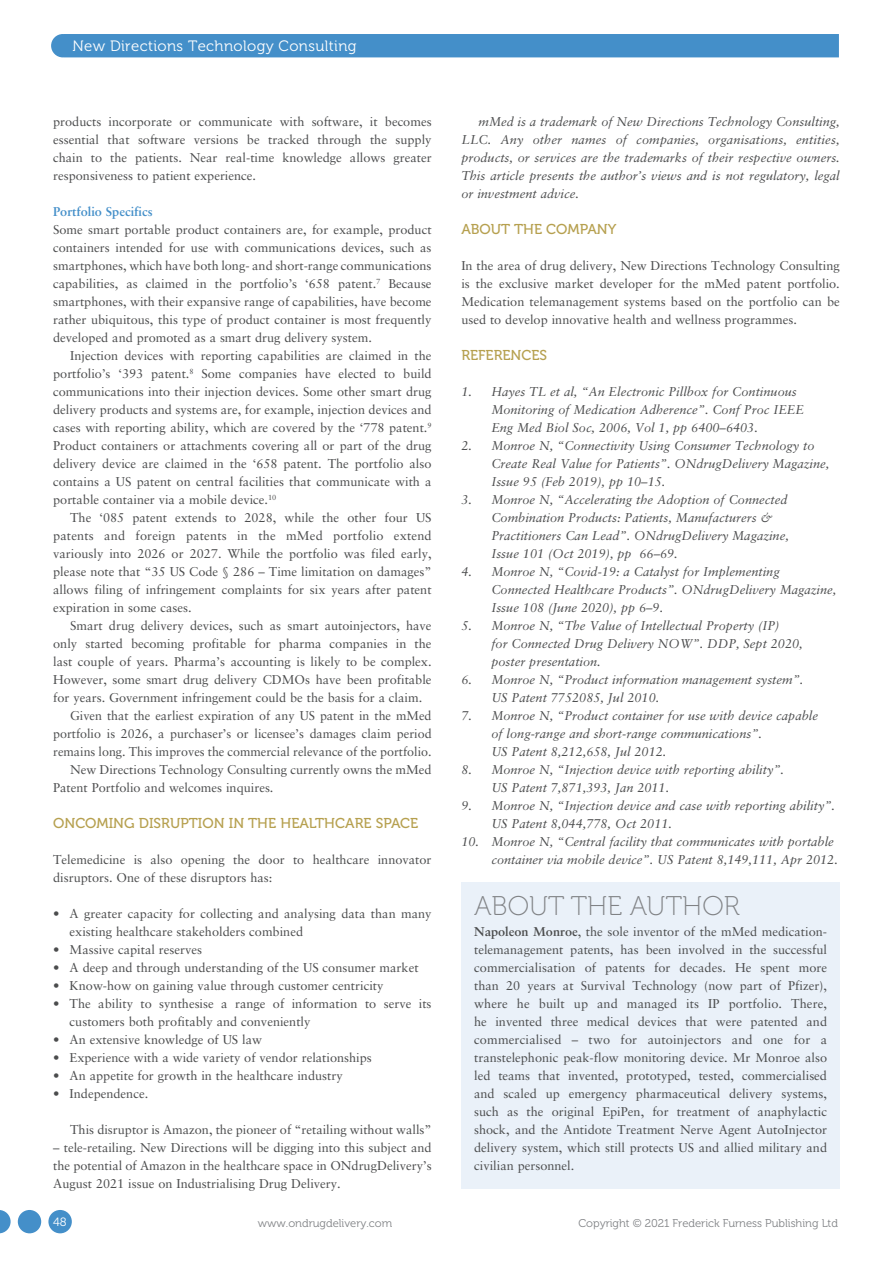
<style>
.page{position:relative;width:893px;height:1263px;background:#fff}
.page>*{position:absolute;margin:0;border:0;box-sizing:border-box;transform-origin:0 0}
.MF_Boxed_text_title{font:27px "Museo 100";color:#808285}
.t1{font:15px "Museo 300";letter-spacing:.025em;color:#fff}
.MF_Xhead{font:14.25px "Museo 500";color:#b6a04f}
.MF_body_no_indent{font:12.75px/18px "Sabon LT Std";color:#4b4c4d;text-align:justify}
.MF_body{font:12.75px/18px "Sabon LT Std";color:#4b4c4d;text-align:justify}
.MF_References{font:italic 12.75px/18px "Sabon LT Std";color:#4b4c4d}
.MF_body-2{font:italic 12.75px/18px "Sabon LT Std";color:#4b4c4d;text-align:justify}
.MF_subhead{font:700 12.75px "Sabon LT Std";color:#448fc9}
.t2{font:12px "Museo 300";color:#fff}
.t3{font:11.25px "Museo 300";color:#808285}
.s1{font-weight:700}
</style>
<div class="page">
<div style="left:51px;top:34px;width:788px;height:23px;background:#448fc9"></div>
<div style="left:461px;top:882px;width:379px;height:306px;background:#eaf1f9"></div>
<div style="left:48px;top:1210px;width:24px;height:23px;background:#448fc9;border-radius:50%"></div>
<div style="left:18px;top:1210px;width:23px;height:23px;background:#448fc9;border-radius:50%"></div>
<svg style="left:0;top:1210px;width:11px;height:23px"></svg>
<p class="t1" style="left:72px;top:37px;width:286px">New Directions Technology Consulting</p>
<p class="MF_body" style="left:53px;top:112px;width:380px">products incorporate or communicate with software, it becomes essential that software versions be tracked through the supply chain to the patients. Near real-time knowledge allows greater responsiveness to patient experience.</p>
<p class="MF_subhead" style="left:53px;top:204px;width:101px">Portfolio Specifics</p>
<p class="MF_body_no_indent" style="left:53px;top:220px;width:380px">Some smart portable product containers are, for example, product containers intended for use with communications devices, such as smartphones, which have both long- and short-range communications capabilities, as claimed in the portfolio’s ‘658 patent.<sup>7</sup> Because smartphones, with their expansive range of capabilities, have become rather ubiquitous, this type of product container is most frequently developed and promoted as a smart drug delivery system.</p>
<p class="MF_body" style="left:53px;top:346px;width:380px;text-indent:17px">Injection devices with reporting capabilities are claimed in the portfolio’s ‘393 patent.<sup>8</sup> Some companies have elected to build communications into their injection devices. Some other smart drug delivery products and systems are, for example, injection devices and cases with reporting ability, which are covered by the ‘778 patent.<sup>9<br></sup>Product containers or attachments covering all or part of the drug delivery device are claimed in the ‘658 patent. The portfolio also contains a US patent on central facilities that communicate with a portable container via a mobile device.<sup>10</sup></p>
<p class="MF_body" style="left:53px;top:508px;width:380px;text-indent:17px">The ‘085 patent extends to 2028, while the other four US patents and foreign patents in the mMed portfolio extend variously into 2026 or 2027. While the portfolio was filed early, please note that “35 US Code § 286 – Time limitation on damages” allows filing of infringement complaints for six years after patent expiration in some cases.</p>
<p class="MF_body" style="left:53px;top:616px;width:380px;text-indent:17px">Smart drug delivery devices, such as smart autoinjectors, have only started becoming profitable for pharma companies in the last couple of years. Pharma’s accounting is likely to be complex.<br>However, some smart drug delivery CDMOs have been profitable for years. Government infringement could be the basis for a claim.</p>
<p class="MF_body" style="left:53px;top:706px;width:380px;text-indent:17px">Given that the earliest expiration of any US patent in the mMed portfolio is 2026, a purchaser’s or licensee’s damages claim period remains long. This improves the commercial relevance of the portfolio.</p>
<p class="MF_body" style="left:53px;top:760px;width:380px;text-indent:17px">New Directions Technology Consulting currently owns the mMed<br>Patent Portfolio and welcomes inquires.</p>
<p class="MF_Xhead" style="left:53px;top:815px;width:367px">ONCOMING DISRUPTION IN THE HEALTHCARE SPACE</p>
<p class="MF_body_no_indent" style="left:53px;top:850px;width:380px">Telemedicine is also opening the door to healthcare innovator disruptors. One of these disruptors has:</p>
<p class="MF_body_no_indent" style="left:70px;top:904px;width:363px;text-indent:-16px">• A greater capacity for collecting and analysing data than many existing healthcare stakeholders combined</p>
<p class="MF_body_no_indent" style="left:53px;top:940px;width:150px">• Massive capital reserves</p>
<p class="MF_body_no_indent" style="left:53px;top:958px;width:367px">• A deep and through understanding of the US consumer market</p>
<p class="MF_body_no_indent" style="left:53px;top:976px;width:332px">• Know-how on gaining value through customer centricity</p>
<p class="MF_body_no_indent" style="left:70px;top:994px;width:363px;text-indent:-16px">• The ability to synthesise a range of information to serve its customers both profitably and conveniently</p>
<p class="MF_body_no_indent" style="left:53px;top:1030px;width:210px">• An extensive knowledge of US law</p>
<p class="MF_body_no_indent" style="left:53px;top:1048px;width:320px">• Experience with a wide variety of vendor relationships</p>
<p class="MF_body_no_indent" style="left:53px;top:1066px;width:291px">• An appetite for growth in the healthcare industry</p>
<p class="MF_body_no_indent" style="left:53px;top:1084px;width:97px">• Independence.</p>
<p class="MF_body" style="left:70px;top:1120px;width:363px">This disruptor is Amazon, the pioneer of “retailing without walls”</p>
<p class="MF_body" style="left:53px;top:1138px;width:380px">– tele-retailing. New Directions will be digging into this subject and the potential of Amazon in the healthcare space in ONdrugDelivery’s August 2021 issue on Industrialising Drug Delivery.</p>
<p class="MF_body-2" style="left:461px;top:113px;width:380px;text-indent:17px">mMed is a trademark of New Directions Technology Consulting, LLC. Any other names of companies, organisations, entities, products, or services are the trademarks of their respective owners.<br>This article presents the author’s views and is not regulatory, legal or investment advice.</p>
<p class="MF_Xhead" style="left:461px;top:221px;width:156px">ABOUT THE COMPANY</p>
<p class="MF_body_no_indent" style="left:461px;top:256px;width:380px">In the area of drug delivery, New Directions Technology Consulting is the exclusive market developer for the mMed patent portfolio.<br>Medication telemanagement systems based on the portfolio can be used to develop innovative health and wellness programmes.</p>
<p class="MF_Xhead" style="left:461px;top:347px;width:87px">REFERENCES</p>
<p class="MF_References" style="left:491px;top:383px;width:314px;text-indent:-30px">1. Hayes TL et al, “An Electronic Pillbox for Continuous<br>Monitoring of Medication Adherence”. Conf Proc IEEE<br>Eng Med Biol Soc, 2006, Vol 1, pp 6400–6403.</p>
<p class="MF_References" style="left:491px;top:437px;width:339px;text-indent:-30px">2. Monroe N, “Connectivity Using Consumer Technology to<br>Create Real Value for Patients”. ONdrugDelivery Magazine,<br>Issue 95 (Feb 2019), pp 10–15.</p>
<p class="MF_References" style="left:491px;top:491px;width:299px;text-indent:-30px">3. Monroe N, “Accelerating the Adoption of Connected Combination Products: Patients, Manufacturers &amp; Practitioners Can Lead”. ONdrugDelivery Magazine, Issue 101 (Oct 2019), pp 66–69.</p>
<p class="MF_References" style="left:491px;top:563px;width:346px;text-indent:-30px">4. Monroe N, “Covid-19: a Catalyst for Implementing<br>Connected Healthcare Products”. ONdrugDelivery Magazine,<br>Issue 108 (June 2020), pp 6–9.</p>
<p class="MF_References" style="left:491px;top:617px;width:313px;text-indent:-30px">5. Monroe N, “The Value of Intellectual Property (IP)<br>for Connected Drug Delivery NOW”. DDP, Sept 2020, poster presentation.</p>
<p class="MF_References" style="left:491px;top:671px;width:314px;text-indent:-30px">6. Monroe N, “Product information management system”.<br>US Patent 7752085, Jul 2010.</p>
<p class="MF_References" style="left:491px;top:707px;width:328px;text-indent:-30px">7. Monroe N, “Product container for use with device capable of long-range and short-range communications”.<br>US Patent 8,212,658, Jul 2012.</p>
<p class="MF_References" style="left:491px;top:761px;width:294px;text-indent:-30px">8. Monroe N, “Injection device with reporting ability”.<br>US Patent 7,871,393, Jan 2011.</p>
<p class="MF_References" style="left:491px;top:797px;width:345px;text-indent:-30px">9. Monroe N, “Injection device and case with reporting ability”.<br>US Patent 8,044,778, Oct 2011.</p>
<p class="MF_References" style="left:491px;top:833px;width:348px;text-indent:-30px">10. Monroe N, “Central facility that communicates with portable container via mobile device”. US Patent 8,149,111, Apr 2012.</p>
<p class="MF_Boxed_text_title" style="left:474px;top:891px;width:267px">ABOUT THE AUTHOR</p>
<p class="MF_body_no_indent" style="left:474px;top:922px;width:355px"><span class="s1">Napoleon Monroe</span>, the sole inventor of the mMed medication&shy;telemanagement patents, has been involved in the successful commercialisation of patents for decades. He spent more than 20 years at Survival Technology (now part of Pfizer), where he built up and managed its IP portfolio. There, he invented three medical devices that were patented and commercialised – two for autoinjectors and one for a transtelephonic peak-flow monitoring device. Mr Monroe also led teams that invented, prototyped, tested, commercialised and scaled up emergency pharmaceutical delivery systems, such as the original EpiPen, for treatment of anaphylactic shock, and the Antidote Treatment Nerve Agent AutoInjector delivery system, which still protects US and allied military and civilian personnel.</p>
<p class="t2" style="left:53px;top:1215px;width:15px">48</p>
<p class="t3" style="left:258px;top:1217px;width:136px">www.ondrugdelivery.com</p>
<p class="t3" style="left:578px;top:1217px;width:261px">Copyright © 2021 Frederick Furness Publishing Ltd</p>
</div>
